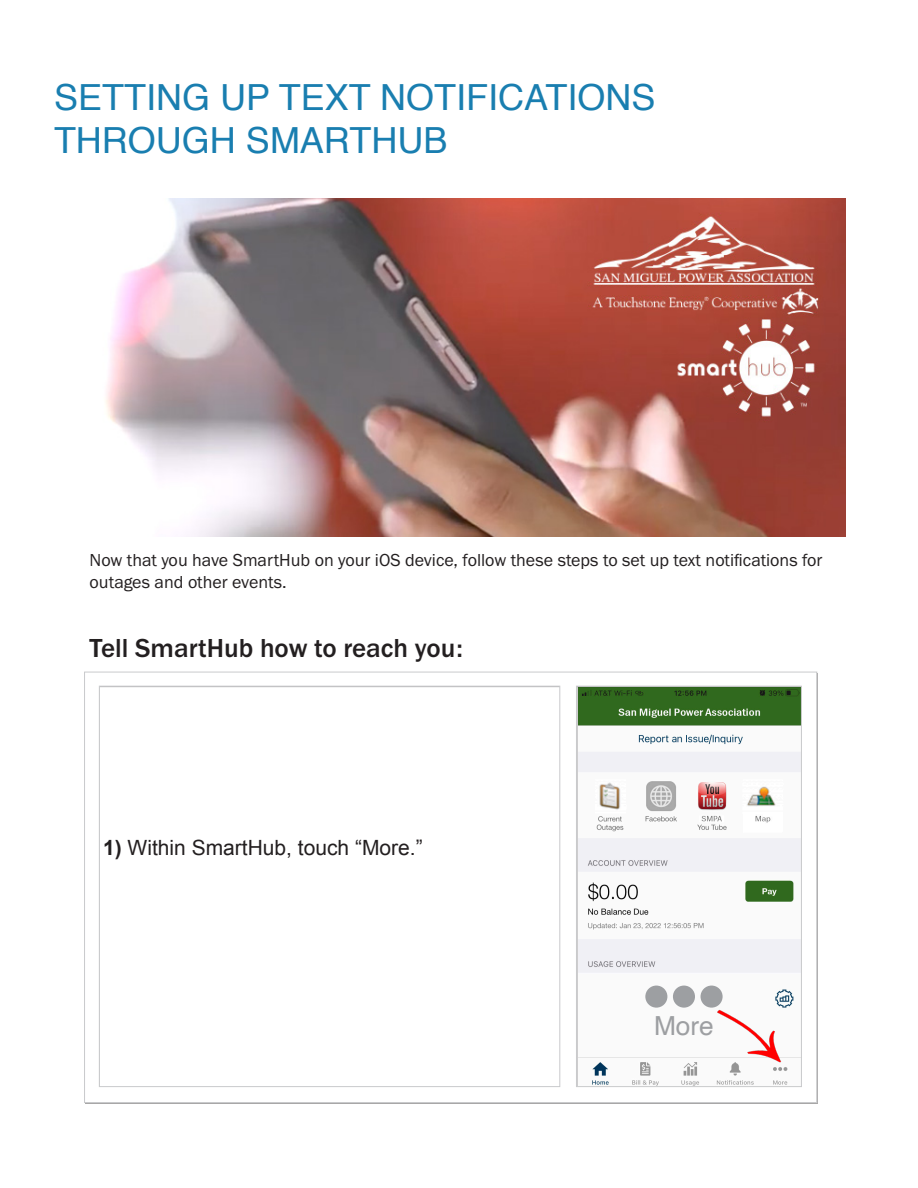
<style>
.page{position:relative;width:918px;height:1188px;background:#fff}
.page>*{position:absolute;margin:0;border:0;box-sizing:border-box;transform-origin:0 0}
.t1{font:36px/43.2px "Helvetica";color:#197eb0}
.t2{font:500 27px "Franklin Gothic URW";color:#231f20}
.t3{font:26.25px "Helvetica";color:#9d9fa2}
.t4{font:21px "Arial";color:#231f20}
.t5{font:18px/21.6px "Franklin Gothic URW Boo";color:#231f20}
.s1{font-weight:700}
</style>
<div class="page">
<svg style="left:84px;top:672px;width:733px;height:431px"></svg>
<img style="left:105px;top:199px;width:740px;height:337px">
<div style="left:645px;top:986px;width:22px;height:22px;background:#9d9fa2;border-radius:50%"></div>
<div style="left:673px;top:986px;width:22px;height:22px;background:#9d9fa2;border-radius:50%"></div>
<div style="left:701px;top:986px;width:22px;height:22px;background:#9d9fa2;border-radius:50%"></div>
<p class="t1" style="left:54px;top:76px;width:603px">SETTING UP TEXT NOTIFICATIONS<br>THROUGH SMARTHUB</p>
<p class="t5" style="left:90px;top:549px;width:734px">Now that you have SmartHub on your iOS device, follow these steps to set up text notifications for outages and other events.</p>
<p class="t2" style="left:90px;top:631px;width:375px">Tell SmartHub how to reach you:</p>
<p class="t4" style="left:103px;top:834px;width:321px"><span class="s1">1)</span> Within SmartHub, touch “More.”</p>
<p class="t3" style="left:654px;top:1005px;width:61px">More</p>
</div>
